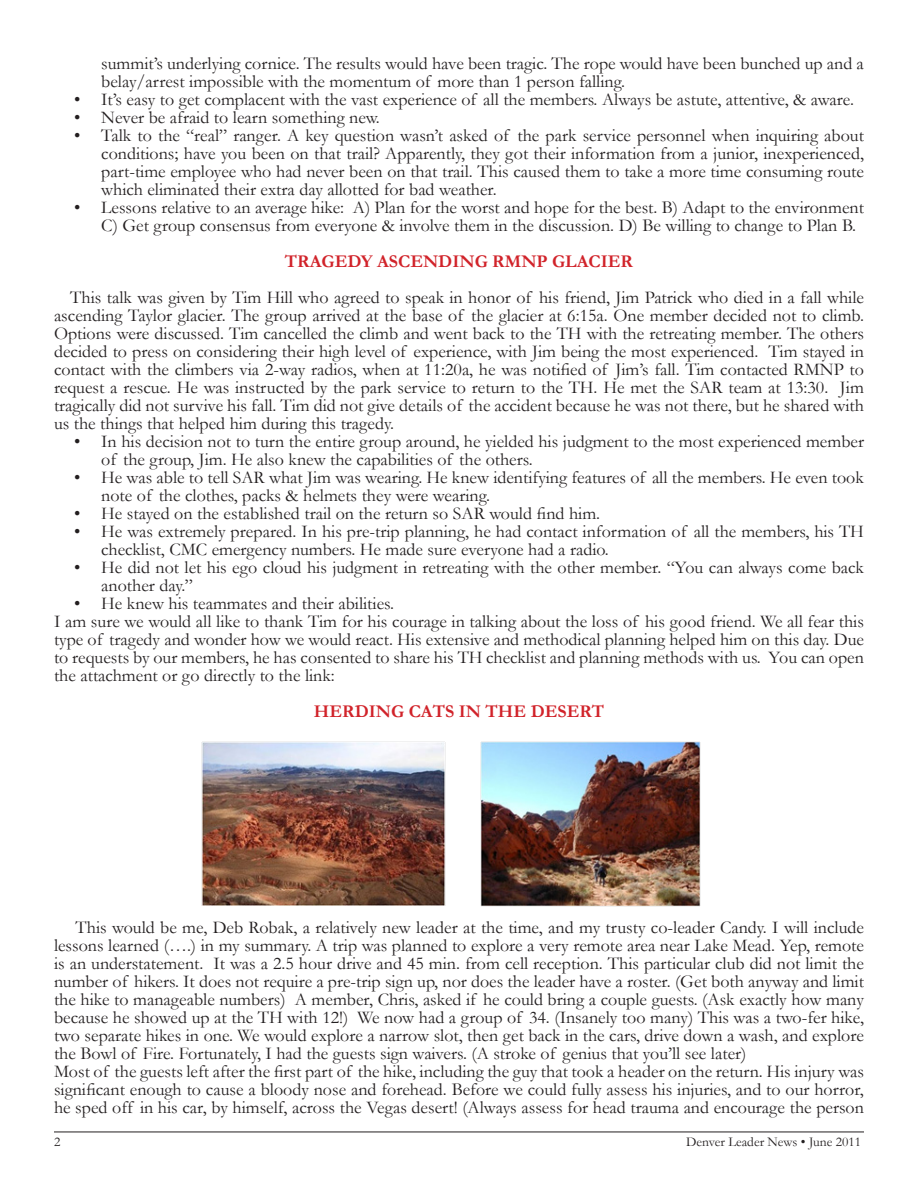
<style>
.page{position:relative;width:918px;height:1188px;background:#fff}
.page>*{position:absolute;margin:0;border:0;box-sizing:border-box;transform-origin:0 0}
.t1{font:18px/18px "Garamond";color:#231f20}
.t2{font:700 18px "Garamond";color:#d1232a}
.t3{font:13.5px "Garamond";color:#231f20}
</style>
<div class="page">
<hr style="left:54px;top:1132px;width:810px;height:1px;background:#231f20">
<img style="left:201px;top:742px;width:245px;height:164px">
<img style="left:481px;top:741px;width:219px;height:165px">
<p class="t1" style="left:101px;top:54px;width:764px">summit’s underlying cornice. The results would have been tragic. The rope would have been bunched up and a belay/arrest impossible with the momentum of more than 1 person falling.</p>
<p class="t1" style="left:74px;top:90px;width:781px">• It’s easy to get complacent with the vast experience of all the members. Always be astute, attentive, &amp; aware.</p>
<p class="t1" style="left:74px;top:108px;width:307px">• Never be afraid to learn something new.</p>
<p class="t1" style="left:101px;top:126px;width:764px;text-align:justify;text-indent:-27px">• Talk to the “real” ranger. A key question wasn’t asked of the park service personnel when inquiring about conditions; have you been on that trail? Apparently, they got their information from a junior, inexperienced, part-time employee who had never been on that trail. This caused them to take a more time consuming route which eliminated their extra day allotted for bad weather.</p>
<p class="t1" style="left:101px;top:198px;width:764px;text-indent:-27px">• Lessons relative to an average hike: A) Plan for the worst and hope for the best. B) Adapt to the environment<br>C) Get group consensus from everyone &amp; involve them in the discussion. D) Be willing to change to Plan B.</p>
<p class="t2" style="left:285px;top:249px;width:350px">TRAGEDY ASCENDING RMNP GLACIER</p>
<p class="t1" style="left:54px;top:288px;width:812px;text-align:justify;text-indent:16px">This talk was given by Tim Hill who agreed to speak in honor of his friend, Jim Patrick who died in a fall while ascending Taylor glacier. The group arrived at the base of the glacier at 6:15a. One member decided not to climb.<br>Options were discussed. Tim cancelled the climb and went back to the TH with the retreating member. The others decided to press on considering their high level of experience, with Jim being the most experienced. Tim stayed in contact with the climbers via 2-way radios, when at 11:20a, he was notified of Jim’s fall. Tim contacted RMNP to request a rescue. He was instructed by the park service to return to the TH. He met the SAR team at 13:30. Jim tragically did not survive his fall. Tim did not give details of the accident because he was not there, but he shared with us the things that helped him during this tragedy.</p>
<p class="t1" style="left:101px;top:432px;width:764px;text-indent:-27px">• In his decision not to turn the entire group around, he yielded his judgment to the most experienced member of the group, Jim. He also knew the capabilities of the others.</p>
<p class="t1" style="left:101px;top:468px;width:764px;text-indent:-27px">• He was able to tell SAR what Jim was wearing. He knew identifying features of all the members. He even took note of the clothes, packs &amp; helmets they were wearing.</p>
<p class="t1" style="left:74px;top:504px;width:527px">• He stayed on the established trail on the return so SAR would find him.</p>
<p class="t1" style="left:101px;top:522px;width:764px;text-indent:-27px">• He was extremely prepared. In his pre-trip planning, he had contact information of all the members, his TH checklist, CMC emergency numbers. He made sure everyone had a radio.</p>
<p class="t1" style="left:101px;top:558px;width:764px;text-indent:-27px">• He did not let his ego cloud his judgment in retreating with the other member. “You can always come back another day.”</p>
<p class="t1" style="left:74px;top:594px;width:321px">• He knew his teammates and their abilities.</p>
<p class="t1" style="left:54px;top:612px;width:812px;text-align:justify">I am sure we would all like to thank Tim for his courage in talking about the loss of his good friend. We all fear this type of tragedy and wonder how we would react. His extensive and methodical planning helped him on this day. Due to requests by our members, he has consented to share his TH checklist and planning methods with us. You can open the attachment or go directly to the link:</p>
<p class="t2" style="left:314px;top:699px;width:292px">HERDING CATS IN THE DESERT</p>
<p class="t1" style="left:54px;top:918px;width:812px;text-align:justify;text-indent:22px">This would be me, Deb Robak, a relatively new leader at the time, and my trusty co-leader Candy. I will include lessons learned (….) in my summary. A trip was planned to explore a very remote area near Lake Mead. Yep, remote is an understatement. It was a 2.5 hour drive and 45 min. from cell reception. This particular club did not limit the number of hikers. It does not require a pre-trip sign up, nor does the leader have a roster. (Get both anyway and limit the hike to manageable numbers) A member, Chris, asked if he could bring a couple guests. (Ask exactly how many because he showed up at the TH with 12!) We now had a group of 34. (Insanely too many) This was a two-fer hike, two separate hikes in one. We would explore a narrow slot, then get back in the cars, drive down a wash, and explore the Bowl of Fire. Fortunately, I had the guests sign waivers. (A stroke of genius that you’ll see later)</p>
<p class="t1" style="left:54px;top:1062px;width:812px;text-align:justify">Most of the guests left after the first part of the hike, including the guy that took a header on the return. His injury was significant enough to cause a bloody nose and forehead. Before we could fully assess his injuries, and to our horror, he sped off in his car, by himself, across the Vegas desert! (Always assess for head trauma and encourage the person</p>
<p class="t3" style="left:54px;top:1133px;width:8px">2</p>
<p class="t3" style="left:686px;top:1133px;width:176px">Denver Leader News • June 2011</p>
</div>
